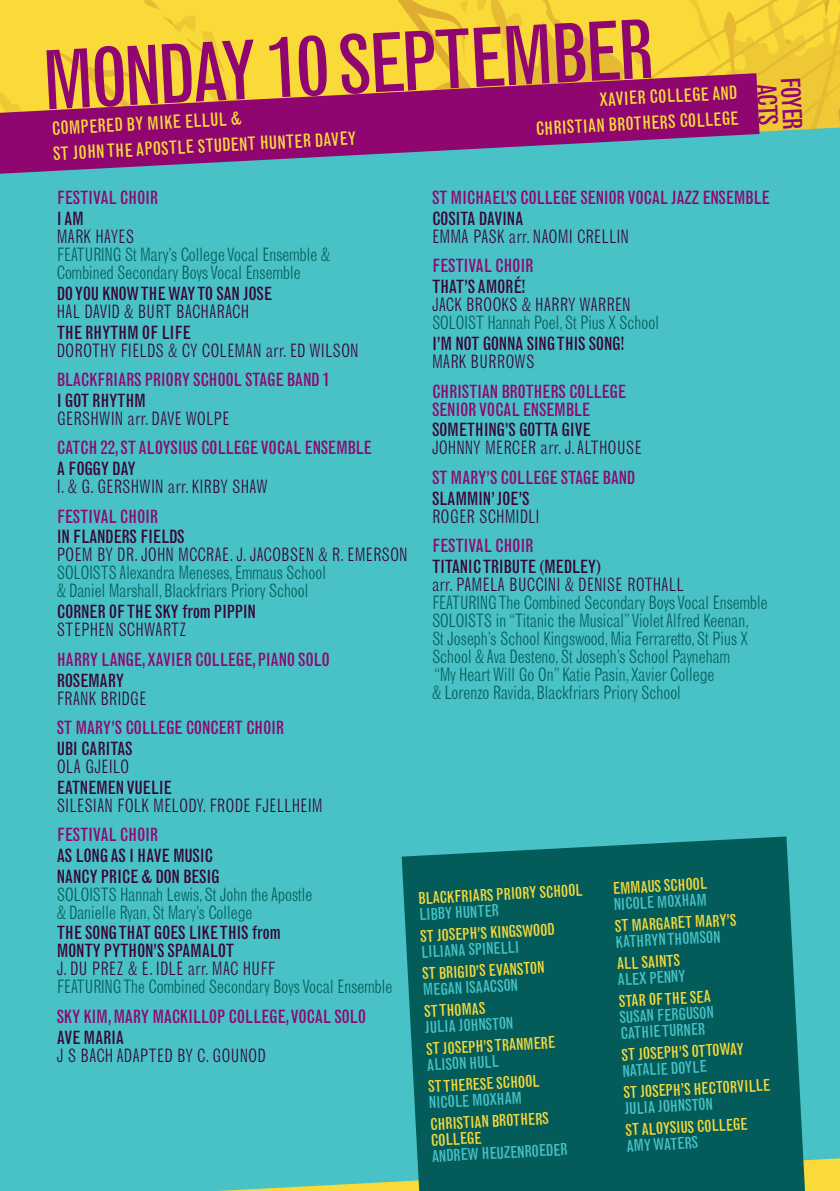
<style>
.page{position:relative;width:840px;height:1191px;background:#fff}
.page>*{position:absolute;margin:0;border:0;box-sizing:border-box;transform-origin:0 0}
.Date{font:condensed 80px "Grotesque MT Std";color:#8f0670}
.t1{font:condensed 26px "Grotesque MT Std";color:#8f0670}
.Extra{font:300 condensed 18px/18px "Grotesque MT Std";letter-spacing:-.03em;color:#045c5a}
.Composer{font:300 condensed 18px "Grotesque MT Std";color:#3a0436}
.Performer{font:condensed 18px/18px "Grotesque MT Std";letter-spacing:-.02em;color:#8f0670}
.Song_Title{font:condensed 18px/18px "Grotesque MT Std";letter-spacing:-.02em;color:#3a0436}
.Compere{font:condensed 18px "Grotesque MT Std";color:#fada39}
.Foyer_Acts{font:condensed 18px "Grotesque MT Std";color:#fada39}
.School{font:condensed 16px/16px "Grotesque MT Std";color:#fada39}
.Conductor{font:condensed 16px "Grotesque MT Std";color:#48c2c6}
</style>
<div class="page">
<svg style="left:0;top:0;width:839px;height:88px"></svg>
<div style="left:0;top:88px;width:839px;height:1103px;background:#48c2c6"></div>
<svg style="left:0;top:73px;width:759px;height:103px;fill:#8f0670"></svg>
<svg style="left:401px;top:836px;width:403px;height:355px;fill:#045c5a"></svg>
<p class="Date" style="left:39px;top:34px;width:614px;rotate:-3deg">MONDAY 10 SEPTEMBER</p>
<p class="Foyer_Acts" style="left:598px;top:89px;width:139px;rotate:-3deg">XAVIER COLLEGE AND</p>
<p class="Foyer_Acts" style="left:535px;top:118px;width:205px;rotate:-3deg">CHRISTIAN BROTHERS COLLEGE</p>
<p class="Compere" style="left:51px;top:118px;width:191px;rotate:-3deg">COMPERED BY MIKE ELLUL &amp;</p>
<p class="Compere" style="left:52px;top:143px;width:305px;rotate:-3deg">ST JOHN THE APOSTLE STUDENT HUNTER DAVEY</p>
<h2 class="t1" style="left:804px;top:76px;width:55px;rotate:87deg">FOYER</h2>
<h2 class="t1" style="left:781px;top:83px;width:43px;rotate:87deg">ACTS</h2>
<p class="Performer" style="left:57px;top:189px;width:103px">FESTIVAL CHOIR</p>
<p class="Song_Title" style="left:57px;top:210px;width:29px">I AM</p>
<p class="Composer" style="left:57px;top:225px;width:79px">MARK HAYES</p>
<p class="Extra" style="left:57px;top:245px;width:274px">FEATURING St Mary’s College Vocal Ensemble &amp;<br>Combined Secondary Boys Vocal Ensemble</p>
<p class="Song_Title" style="left:57px;top:285px;width:217px">DO YOU KNOW THE WAY TO SAN JOSE</p>
<p class="Composer" style="left:57px;top:300px;width:194px">HAL DAVID &amp; BURT BACHARACH</p>
<p class="Song_Title" style="left:57px;top:323px;width:135px">THE RHYTHM OF LIFE</p>
<p class="Composer" style="left:57px;top:339px;width:303px">DOROTHY FIELDS &amp; CY COLEMAN arr. ED WILSON</p>
<p class="Performer" style="left:57px;top:371px;width:275px">BLACKFRIARS PRIORY SCHOOL STAGE BAND 1</p>
<p class="Song_Title" style="left:57px;top:392px;width:91px">I GOT RHYTHM</p>
<p class="Composer" style="left:57px;top:407px;width:174px">GERSHWIN arr. DAVE WOLPE</p>
<p class="Performer" style="left:57px;top:439px;width:316px">CATCH 22, ST ALOYSIUS COLLEGE VOCAL ENSEMBLE</p>
<p class="Song_Title" style="left:57px;top:460px;width:81px">A FOGGY DAY</p>
<p class="Composer" style="left:57px;top:475px;width:213px">I. &amp; G. GERSHWIN arr. KIRBY SHAW</p>
<p class="Performer" style="left:57px;top:507px;width:103px">FESTIVAL CHOIR</p>
<p class="Song_Title" style="left:57px;top:528px;width:129px">IN FLANDERS FIELDS</p>
<p class="Composer" style="left:57px;top:544px;width:352px">POEM BY DR. JOHN MCCRAE. J. JACOBSEN &amp; R. EMERSON</p>
<p class="Extra" style="left:57px;top:564px;width:271px">SOLOISTS Alexandra Meneses, Emmaus School &amp; Daniel Marshall, Blackfriars Priory School</p>
<p class="Song_Title" style="left:57px;top:603px;width:201px">CORNER OF THE SKY from PIPPIN</p>
<p class="Composer" style="left:57px;top:618px;width:131px">STEPHEN SCHWARTZ</p>
<p class="Performer" style="left:57px;top:650px;width:274px">HARRY LANGE, XAVIER COLLEGE, PIANO SOLO</p>
<p class="Song_Title" style="left:57px;top:671px;width:69px">ROSEMARY</p>
<p class="Composer" style="left:57px;top:687px;width:91px">FRANK BRIDGE</p>
<p class="Performer" style="left:57px;top:718px;width:229px">ST MARY’S COLLEGE CONCERT CHOIR</p>
<p class="Song_Title" style="left:57px;top:739px;width:77px">UBI CARITAS</p>
<p class="Composer" style="left:57px;top:755px;width:74px">OLA GJEILO</p>
<p class="Song_Title" style="left:57px;top:778px;width:117px">EATNEMEN VUELIE</p>
<p class="Composer" style="left:57px;top:794px;width:267px">SILESIAN FOLK MELODY. FRODE FJELLHEIM</p>
<p class="Performer" style="left:57px;top:825px;width:103px">FESTIVAL CHOIR</p>
<p class="Song_Title" style="left:57px;top:846px;width:158px">AS LONG AS I HAVE MUSIC</p>
<p class="Song_Title" style="left:57px;top:867px;width:164px">NANCY PRICE &amp; DON BESIG</p>
<p class="Extra" style="left:57px;top:885px;width:257px">SOLOISTS Hannah Lewis, St John the Apostle &amp; Danielle Ryan, St Mary’s College</p>
<p class="Song_Title" style="left:57px;top:924px;width:225px">THE SONG THAT GOES LIKE THIS from<br>MONTY PYTHON’S SPAMALOT</p>
<p class="Composer" style="left:57px;top:957px;width:220px">J. DU PREZ &amp; E. IDLE arr. MAC HUFF</p>
<p class="Extra" style="left:57px;top:978px;width:337px">FEATURING The Combined Secondary Boys Vocal Ensemble</p>
<p class="Performer" style="left:57px;top:1007px;width:311px">SKY KIM, MARY MACKILLOP COLLEGE,VOCAL SOLO</p>
<p class="Song_Title" style="left:57px;top:1028px;width:69px">AVE MARIA</p>
<p class="Composer" style="left:57px;top:1044px;width:210px">J S BACH ADAPTED BY C. GOUNOD</p>
<p class="Performer" style="left:432px;top:189px;width:339px">ST MICHAEL’S COLLEGE SENIOR VOCAL JAZZ ENSEMBLE</p>
<p class="Song_Title" style="left:432px;top:210px;width:93px">COSITA DAVINA</p>
<p class="Composer" style="left:432px;top:225px;width:198px">EMMA PASK arr. NAOMI CRELLIN</p>
<p class="Performer" style="left:432px;top:257px;width:103px">FESTIVAL CHOIR</p>
<p class="Song_Title" style="left:432px;top:278px;width:95px">THAT’S AMORÉ!</p>
<p class="Composer" style="left:432px;top:294px;width:200px">JACK BROOKS &amp; HARRY WARREN</p>
<p class="Extra" style="left:432px;top:314px;width:228px">SOLOIST Hannah Poel, St Pius X School</p>
<p class="Song_Title" style="left:432px;top:335px;width:194px">I’M NOT GONNA SING THIS SONG!</p>
<p class="Composer" style="left:432px;top:350px;width:104px">MARK BURROWS</p>
<p class="Performer" style="left:432px;top:382px;width:196px">CHRISTIAN BROTHERS COLLEGE<br>SENIOR VOCAL ENSEMBLE</p>
<p class="Song_Title" style="left:432px;top:421px;width:160px">SOMETHING’S GOTTA GIVE</p>
<p class="Composer" style="left:432px;top:437px;width:211px">JOHNNY MERCER arr. J. ALTHOUSE</p>
<p class="Performer" style="left:432px;top:468px;width:205px">ST MARY’S COLLEGE STAGE BAND</p>
<p class="Song_Title" style="left:432px;top:489px;width:99px">SLAMMIN’ JOE’S</p>
<p class="Composer" style="left:432px;top:505px;width:109px">ROGER SCHMIDLI</p>
<p class="Performer" style="left:432px;top:537px;width:103px">FESTIVAL CHOIR</p>
<p class="Song_Title" style="left:432px;top:557px;width:170px">TITANIC TRIBUTE (MEDLEY)</p>
<p class="Composer" style="left:432px;top:573px;width:253px">arr. PAMELA BUCCINI &amp; DENISE ROTHALL</p>
<p class="Extra" style="left:432px;top:593px;width:337px">FEATURING The Combined Secondary Boys Vocal Ensemble</p>
<p class="Extra" style="left:432px;top:611px;width:318px;text-align:justify">SOLOISTS in “Titanic the Musical”Violet Alfred Keenan, St Joseph’s School Kingswood, Mia Ferraretto, St Pius X School &amp; Ava Desteno, St Joseph’s School Payneham</p>
<p class="Extra" style="left:432px;top:665px;width:284px">“My Heart Will Go On”Katie Pasin, Xavier College &amp; Lorenzo Ravida, Blackfriars Priory School</p>
<p class="School" style="left:417px;top:890px;width:166px;rotate:-3deg">BLACKFRIARS PRIORY SCHOOL</p>
<p class="Conductor" style="left:418px;top:905px;width:82px;rotate:-3deg">LIBBY HUNTER</p>
<p class="School" style="left:419px;top:928px;width:136px;rotate:-3deg">ST JOSEPH’S KINGSWOOD</p>
<p class="Conductor" style="left:420px;top:942px;width:100px;rotate:-3deg">LILIANA SPINELLI</p>
<p class="School" style="left:421px;top:966px;width:124px;rotate:-3deg">ST BRIGID’S EVANSTON</p>
<p class="Conductor" style="left:422px;top:980px;width:97px;rotate:-3deg">MEGAN ISAACSON</p>
<p class="School" style="left:423px;top:1003px;width:63px;rotate:-3deg">ST THOMAS</p>
<p class="Conductor" style="left:424px;top:1018px;width:90px;rotate:-3deg">JULIA JOHNSTON</p>
<p class="School" style="left:425px;top:1041px;width:131px;rotate:-3deg">ST JOSEPH’S TRANMERE</p>
<p class="Conductor" style="left:426px;top:1055px;width:73px;rotate:-3deg">ALISON HULL</p>
<p class="School" style="left:427px;top:1078px;width:113px;rotate:-3deg">ST THERESE SCHOOL</p>
<p class="Conductor" style="left:428px;top:1093px;width:95px;rotate:-3deg">NICOLE MOXHAM</p>
<p class="School" style="left:429px;top:1116px;width:120px;rotate:-3deg">CHRISTIAN BROTHERS<br>COLLEGE</p>
<p class="Conductor" style="left:431px;top:1146px;width:138px;rotate:-3deg">ANDREW HEUZENROEDER</p>
<p class="School" style="left:612px;top:880px;width:96px;rotate:-3deg">EMMAUS SCHOOL</p>
<p class="Conductor" style="left:613px;top:895px;width:95px;rotate:-3deg">NICOLE MOXHAM</p>
<p class="School" style="left:614px;top:918px;width:123px;rotate:-3deg">ST MARGARET MARY’S</p>
<p class="Conductor" style="left:614px;top:932px;width:106px;rotate:-3deg">KATHRYN THOMSON</p>
<p class="School" style="left:616px;top:955px;width:65px;rotate:-3deg">ALL SAINTS</p>
<p class="Conductor" style="left:616px;top:970px;width:69px;rotate:-3deg">ALEX PENNY</p>
<p class="School" style="left:618px;top:993px;width:94px;rotate:-3deg">STAR OF THE SEA</p>
<p class="Conductor" style="left:618px;top:1007px;width:96px;rotate:-3deg">SUSAN FERGUSON</p>
<p class="Conductor" style="left:619px;top:1023px;width:86px;rotate:-3deg">CATHIE TURNER</p>
<p class="School" style="left:620px;top:1047px;width:124px;rotate:-3deg">ST JOSEPH’S OTTOWAY</p>
<p class="Conductor" style="left:621px;top:1061px;width:86px;rotate:-3deg">NATALIE DOYLE</p>
<p class="School" style="left:622px;top:1084px;width:148px;rotate:-3deg">ST JOSEPH’S HECTORVILLE</p>
<p class="Conductor" style="left:623px;top:1099px;width:90px;rotate:-3deg">JULIA JOHNSTON</p>
<p class="School" style="left:624px;top:1122px;width:124px;rotate:-3deg">ST ALOYSIUS COLLEGE</p>
<p class="Conductor" style="left:625px;top:1136px;width:73px;rotate:-3deg">AMY WATERS</p>
</div>
